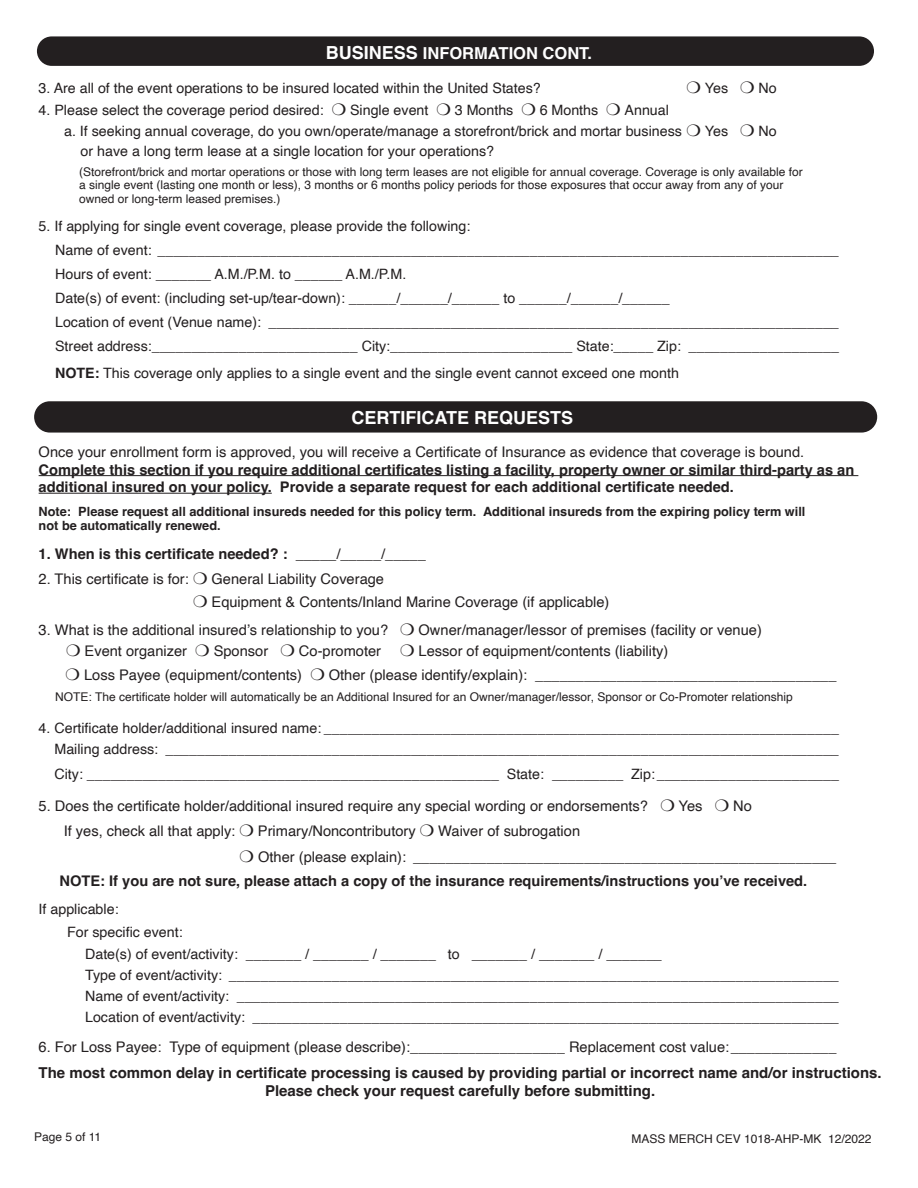
<style>
.page{position:relative;width:918px;height:1188px;background:#fff}
.page>*{position:absolute;margin:0;border:0;box-sizing:border-box;transform-origin:0 0}
.t1{font:700 18px "Helvetica";color:#fff}
.t2{font:700 16.5px "Helvetica";color:#fff}
.t3{font:700 15px/18px "Helvetica";color:#231f20;text-align:center}
.t4{font:14.7px/22.5px "Helvetica";color:#231f20}
.t5{font:700 14.7px/17.5px "Helvetica";color:#231f20}
.t6{font:14.25px/24px "Helvetica";color:#231f20}
.t7{font:700 12.75px/14.2px "Helvetica";color:#231f20}
.t8{font:12px/13.5px "Helvetica";color:#231f20}
.s1{font-size:18px}
.s2{font-weight:700}
.s3{font-weight:400}
</style>
<div class="page">
<div style="left:37px;top:36px;width:837px;height:30px;background:#231f20;border-radius:15px"></div>
<hr style="left:39px;top:475px;width:819px;height:1px;background:#231f20">
<hr style="left:39px;top:493px;width:233px;height:1px;background:#231f20">
<div style="left:34px;top:401px;width:843px;height:32px;background:#231f20;border-radius:16px"></div>
<p class="t2" style="left:326px;top:43px;width:268px"><span class="s1">BUSINESS</span> INFORMATION CONT.</p>
<p class="t6" style="left:39px;top:76px;width:504px">3. Are all of the event operations to be insured located within the United States?</p>
<p class="t6" style="left:705px;top:76px;width:25px">Yes</p>
<p class="t6" style="left:758px;top:76px;width:20px">No</p>
<p class="t6" style="left:39px;top:98px;width:287px">4. Please select the coverage period desired:</p>
<p class="t6" style="left:350px;top:98px;width:80px">Single event</p>
<p class="t6" style="left:455px;top:98px;width:60px">3 Months</p>
<p class="t6" style="left:540px;top:98px;width:60px">6 Months</p>
<p class="t6" style="left:64px;top:100px;width:619px;line-height:20.7px;text-indent:560px">Annual a. If seeking annual coverage, do you own/operate/manage a storefront/brick and mortar business</p>
<p class="t6" style="left:705px;top:119px;width:25px">Yes</p>
<p class="t6" style="left:758px;top:119px;width:20px">No</p>
<p class="t6" style="left:81px;top:140px;width:415px">or have a long term lease at a single location for your operations?</p>
<p class="t8" style="left:79px;top:165px;width:725px">(Storefront/brick and mortar operations or those with long term leases are not eligible for annual coverage. Coverage is only available for a single event (lasting one month or less), 3 months or 6 months policy periods for those exposures that occur away from any of your owned or long-term leased premises.)</p>
<p class="t6" style="left:55px;top:215px;width:785px;text-indent:-17px">5. If applying for single event coverage, please provide the following:<br>Name of event: ______________________________________________________________________________________ Hours of event: _______ A.M./P.M. to ______ A.M./P.M.<br>Date(s) of event: (including set-up/tear-down): ______/______/______ to ______/______/______<br>Location of event (Venue name): ________________________________________________________________________ Street address:__________________________ City:_______________________ State:_____ Zip: ___________________</p>
<p class="t6" style="left:55px;top:362px;width:625px"><span class="s2">NOTE:</span> This coverage only applies to a single event and the single event cannot exceed one month</p>
<p class="t1" style="left:352px;top:406px;width:223px">CERTIFICATE REQUESTS</p>
<p class="t4" style="left:39px;top:441px;width:767px">Once your enrollment form is approved, you will receive a Certificate of Insurance as evidence that coverage is bound.</p>
<p class="t5" style="left:39px;top:462px;width:817px">Complete this section if you require additional certificates listing a facility, property owner or similar third-party as an additional insured on your policy. Provide a separate request for each additional certificate needed.</p>
<p class="t7" style="left:39px;top:506px;width:768px">Note: Please request all additional insureds needed for this policy term. Additional insureds from the expiring policy term will not be automatically renewed.</p>
<p class="t5" style="left:39px;top:547px;width:389px">1. When is this certificate needed? : <span class="s3">_____/_____/_____</span></p>
<p class="t4" style="left:39px;top:568px;width:152px">2. This certificate is for:</p>
<p class="t4" style="left:212px;top:568px;width:399px">General Liability Coverage<br>Equipment &amp; Contents/Inland Marine Coverage (if applicable)</p>
<p class="t4" style="left:39px;top:619px;width:351px">3. What is the additional insured’s relationship to you?</p>
<p class="t4" style="left:419px;top:619px;width:345px">Owner/manager/lessor of premises (facility or venue)</p>
<p class="t4" style="left:85px;top:640px;width:104px">Event organizer</p>
<p class="t4" style="left:214px;top:640px;width:56px">Sponsor</p>
<p class="t4" style="left:299px;top:640px;width:84px">Co-promoter</p>
<p class="t4" style="left:419px;top:640px;width:251px">Lessor of equipment/contents (liability)</p>
<p class="t4" style="left:84px;top:664px;width:220px">Loss Payee (equipment/contents)</p>
<p class="t4" style="left:329px;top:664px;width:509px">Other (please identify/explain): _____________________________________</p>
<p class="t8" style="left:55px;top:691px;width:739px">NOTE: The certificate holder will automatically be an Additional Insured for an Owner/manager/lessor, Sponsor or Co-Promoter relationship</p>
<p class="t6" style="left:39px;top:718px;width:802px;line-height:21px;text-align:right">4. Certificate holder/additional insured name: _________________________________________________________________<br>Mailing address: _____________________________________________________________________________________</p>
<p class="t6" style="left:54px;top:763px;width:786px">City: ____________________________________________________ State: _________ Zip:_______________________</p>
<p class="t4" style="left:39px;top:795px;width:611px">5. Does the certificate holder/additional insured require any special wording or endorsements?</p>
<p class="t4" style="left:679px;top:795px;width:25px">Yes</p>
<p class="t4" style="left:733px;top:795px;width:20px">No</p>
<p class="t4" style="left:64px;top:820px;width:173px">If yes, check all that apply:</p>
<p class="t4" style="left:258px;top:820px;width:159px">Primary/Noncontributory</p>
<p class="t4" style="left:258px;top:819px;width:580px;line-height:25.5px;text-indent:180px">Waiver of subrogation<br>Other (please explain): ____________________________________________________</p>
<p class="t5" style="left:60px;top:874px;width:749px">NOTE: If you are not sure, please attach a copy of the insurance requirements/instructions you’ve received.</p>
<p class="t6" style="left:39px;top:898px;width:81px">If applicable:</p>
<p class="t6" style="left:67px;top:920px;width:117px">For specific event:</p>
<p class="t6" style="left:85px;top:943px;width:578px">Date(s) of event/activity: _______ / _______ / _______ to _______ / _______ / _______</p>
<p class="t6" style="left:85px;top:965px;width:755px;line-height:21px;text-align:justify">Type of event/activity: _____________________________________________________________________________ Name of event/activity: ____________________________________________________________________________ Location of event/activity: __________________________________________________________________________</p>
<p class="t4" style="left:39px;top:1036px;width:799px">6. For Loss Payee: Type of equipment (please describe):___________________ Replacement cost value:_____________</p>
<p class="t3" style="left:39px;top:1065px;width:845px">The most common delay in certificate processing is caused by providing partial or incorrect name and/or instructions.<br>Please check your request carefully before submitting.</p>
<p class="t8" style="left:34px;top:1130px;width:69px">Page 5 of 11</p>
<p class="t8" style="left:632px;top:1133px;width:242px">MASS MERCH CEV 1018-AHP-MK 12/2022</p>
</div>
